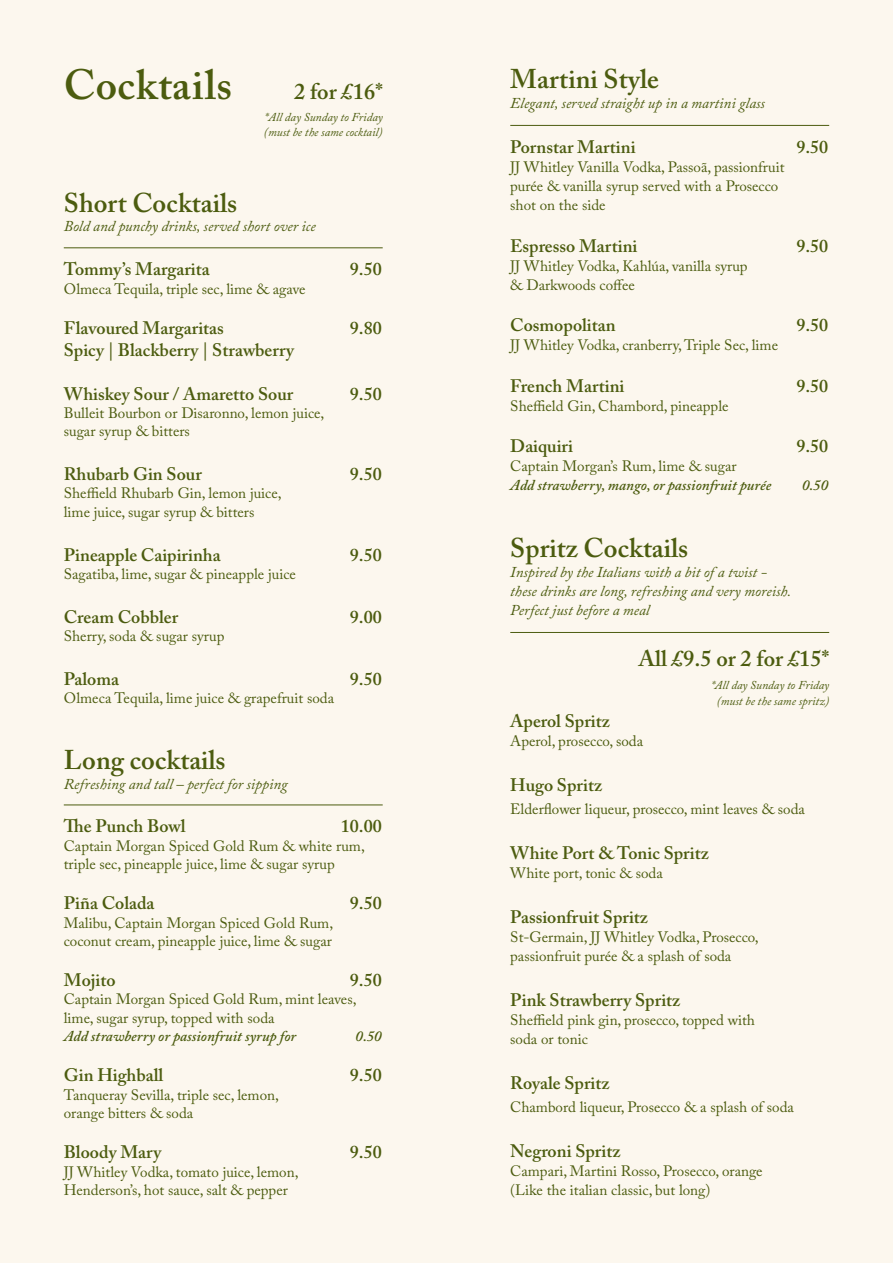
<style>
.page{position:relative;width:893px;height:1263px;background:#fcf7ed}
.page>*{position:absolute;margin:0;border:0;box-sizing:border-box;transform-origin:0 0}
.t1{font:600 42px "Adobe Caslon Pro";letter-spacing:.015em;color:#4c5c0f}
.t2{font:600 27px "Adobe Caslon Pro";color:#4c5c0f}
.t3{font:600 22.5px "Adobe Caslon Pro";color:#4c5c0f}
.t4{font:600 18px "Adobe Caslon Pro";color:#4c5c0f}
.t5{font:15px/18.3px "Adobe Caslon Pro";color:#4c5c0f}
.t6{font:italic 15px/18.9px "Adobe Caslon Pro";color:#4c5c0f}
.t7{font:italic 600 15px "Adobe Caslon Pro";color:#4c5c0f}
.t8{font:italic 12px/14.4px "Adobe Caslon Pro";color:#4c5c0f}
</style>
<div class="page">
<hr style="left:64px;top:248px;width:319px;height:1px;background:#4c5c0f">
<hr style="left:64px;top:805px;width:319px;height:1px;background:#4c5c0f">
<hr style="left:510px;top:125px;width:319px;height:1px;background:#4c5c0f">
<hr style="left:510px;top:632px;width:319px;height:1px;background:#4c5c0f">
<h1 class="t1" style="left:64px;top:60px;width:170px">Cocktails</h1>
<h3 class="t3" style="left:294px;top:78px;width:90px">2 for £16*</h3>
<p class="t8" style="left:264px;top:110px;width:120px">*All day Sunday to Friday (must be the same cocktail)</p>
<h2 class="t2" style="left:64px;top:186px;width:175px">Short Cocktails</h2>
<p class="t6" style="left:64px;top:217px;width:253px">Bold and punchy drinks, served short over ice</p>
<p class="t4" style="left:64px;top:258px;width:147px">Tommy’s Margarita</p>
<p class="t4" style="left:350px;top:258px;width:33px">9.50</p>
<p class="t5" style="left:64px;top:279px;width:243px">Olmeca Tequila, triple sec, lime &amp; agave</p>
<p class="t4" style="left:64px;top:317px;width:162px">Flavoured Margaritas</p>
<p class="t4" style="left:350px;top:317px;width:33px">9.80</p>
<p class="t4" style="left:64px;top:339px;width:232px">Spicy | Blackberry | Strawberry</p>
<p class="t4" style="left:64px;top:383px;width:231px">Whiskey Sour / Amaretto Sour</p>
<p class="t4" style="left:350px;top:383px;width:33px">9.50</p>
<p class="t5" style="left:64px;top:404px;width:262px">Bulleit Bourbon or Disaronno, lemon juice, sugar syrup &amp; bitters</p>
<p class="t4" style="left:64px;top:463px;width:140px">Rhubarb Gin Sour</p>
<p class="t4" style="left:350px;top:463px;width:33px">9.50</p>
<p class="t5" style="left:64px;top:484px;width:219px">Sheffield Rhubarb Gin, lemon juice, lime juice, sugar syrup &amp; bitters</p>
<p class="t4" style="left:64px;top:544px;width:158px">Pineapple Caipirinha</p>
<p class="t4" style="left:350px;top:544px;width:33px">9.50</p>
<p class="t5" style="left:64px;top:565px;width:234px">Sagatiba, lime, sugar &amp; pineapple juice</p>
<p class="t4" style="left:64px;top:606px;width:116px">Cream Cobbler</p>
<p class="t4" style="left:350px;top:606px;width:33px">9.00</p>
<p class="t5" style="left:64px;top:627px;width:162px">Sherry, soda &amp; sugar syrup</p>
<p class="t4" style="left:64px;top:668px;width:57px">Paloma</p>
<p class="t4" style="left:350px;top:668px;width:33px">9.50</p>
<p class="t5" style="left:64px;top:689px;width:272px">Olmeca Tequila, lime juice &amp; grapefruit soda</p>
<h2 class="t2" style="left:64px;top:743px;width:163px">Long cocktails</h2>
<p class="t6" style="left:64px;top:774px;width:225px">Refreshing and tall – perfect for sipping</p>
<p class="t4" style="left:64px;top:816px;width:123px">The Punch Bowl</p>
<p class="t4" style="left:341px;top:816px;width:42px">10.00</p>
<p class="t5" style="left:64px;top:836px;width:303px">Captain Morgan Spiced Gold Rum &amp; white rum, triple sec, pineapple juice, lime &amp; sugar syrup</p>
<p class="t4" style="left:64px;top:892px;width:92px">Piña Colada</p>
<p class="t4" style="left:350px;top:892px;width:33px">9.50</p>
<p class="t5" style="left:64px;top:913px;width:271px">Malibu, Captain Morgan Spiced Gold Rum, coconut cream, pineapple juice, lime &amp; sugar</p>
<p class="t4" style="left:64px;top:969px;width:53px">Mojito</p>
<p class="t4" style="left:350px;top:969px;width:33px">9.50</p>
<p class="t5" style="left:64px;top:990px;width:294px">Captain Morgan Spiced Gold Rum, mint leaves, lime, sugar syrup, topped with soda</p>
<p class="t7" style="left:64px;top:1027px;width:234px">Add strawberry or passionfruit syrup for</p>
<p class="t7" style="left:355px;top:1027px;width:28px">0.50</p>
<p class="t4" style="left:64px;top:1064px;width:101px">Gin Highball</p>
<p class="t4" style="left:350px;top:1064px;width:33px">9.50</p>
<p class="t5" style="left:64px;top:1085px;width:217px">Tanqueray Sevilla, triple sec, lemon, orange bitters &amp; soda</p>
<p class="t4" style="left:64px;top:1141px;width:99px">Bloody Mary</p>
<p class="t4" style="left:350px;top:1141px;width:33px">9.50</p>
<p class="t5" style="left:64px;top:1162px;width:236px">JJ Whitley Vodka, tomato juice, lemon,<br>Henderson’s, hot sauce, salt &amp; pepper</p>
<h2 class="t2" style="left:510px;top:63px;width:150px">Martini Style</h2>
<p class="t6" style="left:510px;top:94px;width:256px">Elegant, served straight up in a martini glass</p>
<p class="t4" style="left:510px;top:137px;width:127px">Pornstar Martini</p>
<p class="t4" style="left:796px;top:137px;width:33px">9.50</p>
<p class="t5" style="left:510px;top:158px;width:276px;line-height:18.9px">JJ Whitley Vanilla Vodka, Passoã, passionfruit purée &amp; vanilla syrup served with a Prosecco shot on the side</p>
<p class="t4" style="left:510px;top:235px;width:129px">Espresso Martini</p>
<p class="t4" style="left:796px;top:235px;width:33px">9.50</p>
<p class="t5" style="left:510px;top:256px;width:239px;line-height:18.9px">JJ Whitley Vodka, Kahlúa, vanilla syrup &amp; Darkwoods coffee</p>
<p class="t4" style="left:510px;top:315px;width:107px">Cosmopolitan</p>
<p class="t4" style="left:796px;top:315px;width:33px">9.50</p>
<p class="t5" style="left:510px;top:336px;width:269px">JJ Whitley Vodka, cranberry, Triple Sec, lime</p>
<p class="t4" style="left:510px;top:375px;width:116px">French Martini</p>
<p class="t4" style="left:796px;top:375px;width:33px">9.50</p>
<p class="t5" style="left:510px;top:396px;width:220px">Sheffield Gin, Chambord, pineapple</p>
<p class="t4" style="left:510px;top:436px;width:64px">Daiquiri</p>
<p class="t4" style="left:796px;top:436px;width:33px">9.50</p>
<p class="t5" style="left:510px;top:457px;width:228px">Captain Morgan’s Rum, lime &amp; sugar</p>
<p class="t7" style="left:510px;top:476px;width:262px">Add strawberry, mango, or passionfruit purée</p>
<p class="t7" style="left:802px;top:476px;width:28px">0.50</p>
<h2 class="t2" style="left:510px;top:532px;width:179px">Spritz Cocktails</h2>
<p class="t6" style="left:510px;top:563px;width:282px">Inspired by the Italians with a bit of a twist - these drinks are long, refreshing and very moreish.<br>Perfect just before a meal</p>
<h3 class="t3" style="left:638px;top:645px;width:192px">All £9.5 or 2 for £15*</h3>
<p class="t8" style="left:711px;top:678px;width:119px;line-height:15.3px;text-align:center">*All day Sunday to Friday (must be the same spritz)</p>
<p class="t4" style="left:510px;top:710px;width:101px">Aperol Spritz</p>
<p class="t5" style="left:510px;top:732px;width:134px">Aperol, prosecco, soda</p>
<p class="t4" style="left:510px;top:775px;width:93px">Hugo Spritz</p>
<p class="t5" style="left:510px;top:800px;width:296px">Elderflower liqueur, prosecco, mint leaves &amp; soda</p>
<p class="t4" style="left:510px;top:842px;width:200px">White Port &amp; Tonic Spritz</p>
<p class="t5" style="left:510px;top:864px;width:154px">White port, tonic &amp; soda</p>
<p class="t4" style="left:510px;top:906px;width:139px">Passionfruit Spritz</p>
<p class="t5" style="left:510px;top:927px;width:250px;line-height:18.9px">St-Germain, JJ Whitley Vodka, Prosecco, passionfruit purée &amp; a splash of soda</p>
<p class="t4" style="left:510px;top:989px;width:171px">Pink Strawberry Spritz</p>
<p class="t5" style="left:510px;top:1010px;width:246px;line-height:18.9px">Sheffield pink gin, prosecco, topped with soda or tonic</p>
<p class="t4" style="left:510px;top:1072px;width:101px">Royale Spritz</p>
<p class="t5" style="left:510px;top:1097px;width:285px">Chambord liqueur, Prosecco &amp; a splash of soda</p>
<p class="t4" style="left:510px;top:1140px;width:112px">Negroni Spritz</p>
<p class="t5" style="left:510px;top:1161px;width:254px;line-height:18.9px">Campari, Martini Rosso, Prosecco, orange (Like the italian classic, but long)</p>
</div>
